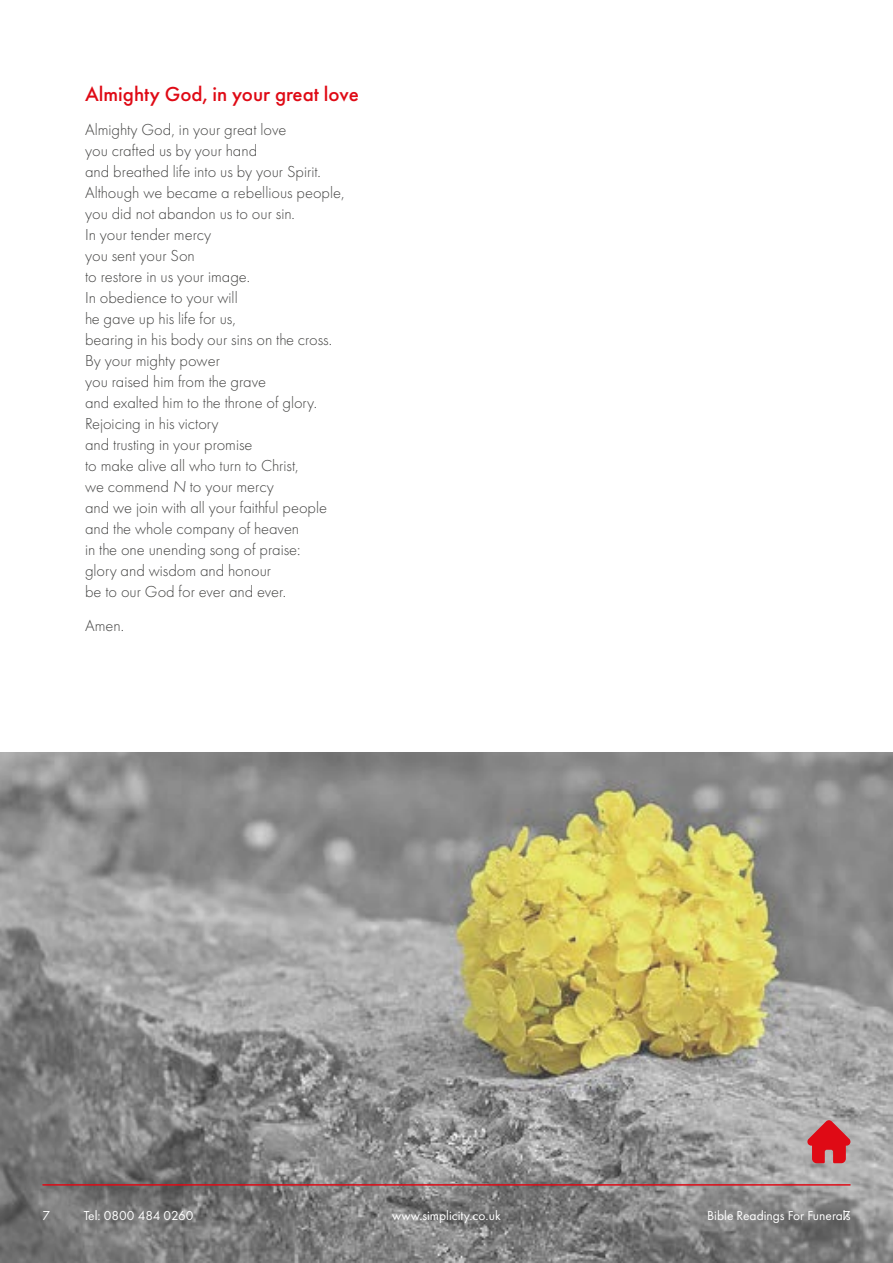
<style>
.page{position:relative;width:893px;height:1263px;background:#fff}
.page>*{position:absolute;margin:0;border:0;box-sizing:border-box;transform-origin:0 0}
.t1{font:500 21px "Futura PT";color:#df0a15}
.t2{font:300 16.5px "Futura PT";color:#424241}
.t3{font:13.5px "Futura PT";color:#fff}
.s1{font-style:italic}
</style>
<div class="page">
<img style="left:0;top:753px;width:893px;height:510px">
<svg style="left:807px;top:1120px;width:44px;height:43px;background:#cd4a51"></svg>
<hr style="left:43px;top:1184px;width:807px;height:1px;background:#df0a15">
<p class="t1" style="left:85px;top:81px;width:275px">Almighty God, in your great love</p>
<p class="t2" style="left:85px;top:120px;width:203px">Almighty God, in your great love</p>
<p class="t2" style="left:85px;top:141px;width:174px">you crafted us by your hand</p>
<p class="t2" style="left:85px;top:162px;width:237px">and breathed life into us by your Spirit.</p>
<p class="t2" style="left:85px;top:183px;width:261px">Although we became a rebellious people,</p>
<p class="t2" style="left:85px;top:204px;width:211px">you did not abandon us to our sin.</p>
<p class="t2" style="left:85px;top:225px;width:128px">In your tender mercy</p>
<p class="t2" style="left:85px;top:246px;width:111px">you sent your Son</p>
<p class="t2" style="left:85px;top:267px;width:167px">to restore in us your image.</p>
<p class="t2" style="left:85px;top:288px;width:154px">In obedience to your will</p>
<p class="t2" style="left:85px;top:309px;width:153px">he gave up his life for us,</p>
<p class="t2" style="left:85px;top:330px;width:249px">bearing in his body our sins on the cross.</p>
<p class="t2" style="left:85px;top:351px;width:136px">By your mighty power</p>
<p class="t2" style="left:85px;top:372px;width:183px">you raised him from the grave</p>
<p class="t2" style="left:85px;top:393px;width:233px">and exalted him to the throne of glory.</p>
<p class="t2" style="left:85px;top:414px;width:135px">Rejoicing in his victory</p>
<p class="t2" style="left:85px;top:435px;width:169px">and trusting in your promise</p>
<p class="t2" style="left:85px;top:456px;width:215px">to make alive all who turn to Christ,</p>
<p class="t2" style="left:85px;top:477px;width:190px">we commend <span class="s1">N</span> to your mercy</p>
<p class="t2" style="left:85px;top:498px;width:244px">and we join with all your faithful people</p>
<p class="t2" style="left:85px;top:519px;width:216px">and the whole company of heaven</p>
<p class="t2" style="left:85px;top:540px;width:217px">in the one unending song of praise:</p>
<p class="t2" style="left:85px;top:561px;width:188px">glory and wisdom and honour</p>
<p class="t2" style="left:85px;top:582px;width:203px">be to our God for ever and ever.</p>
<p class="t2" style="left:85px;top:616px;width:41px">Amen.</p>
<p class="t3" style="left:43px;top:1208px;width:9px">7</p>
<p class="t3" style="left:84px;top:1208px;width:111px">Tel: 0800 484 0260</p>
<p class="t3" style="left:392px;top:1208px;width:110px">www.simplicity.co.uk</p>
<p class="t3" style="left:707px;top:1208px;width:145px">Bible Readings For Funerals</p>
<p class="t3" style="left:843px;top:1208px;width:9px">7</p>
</div>
